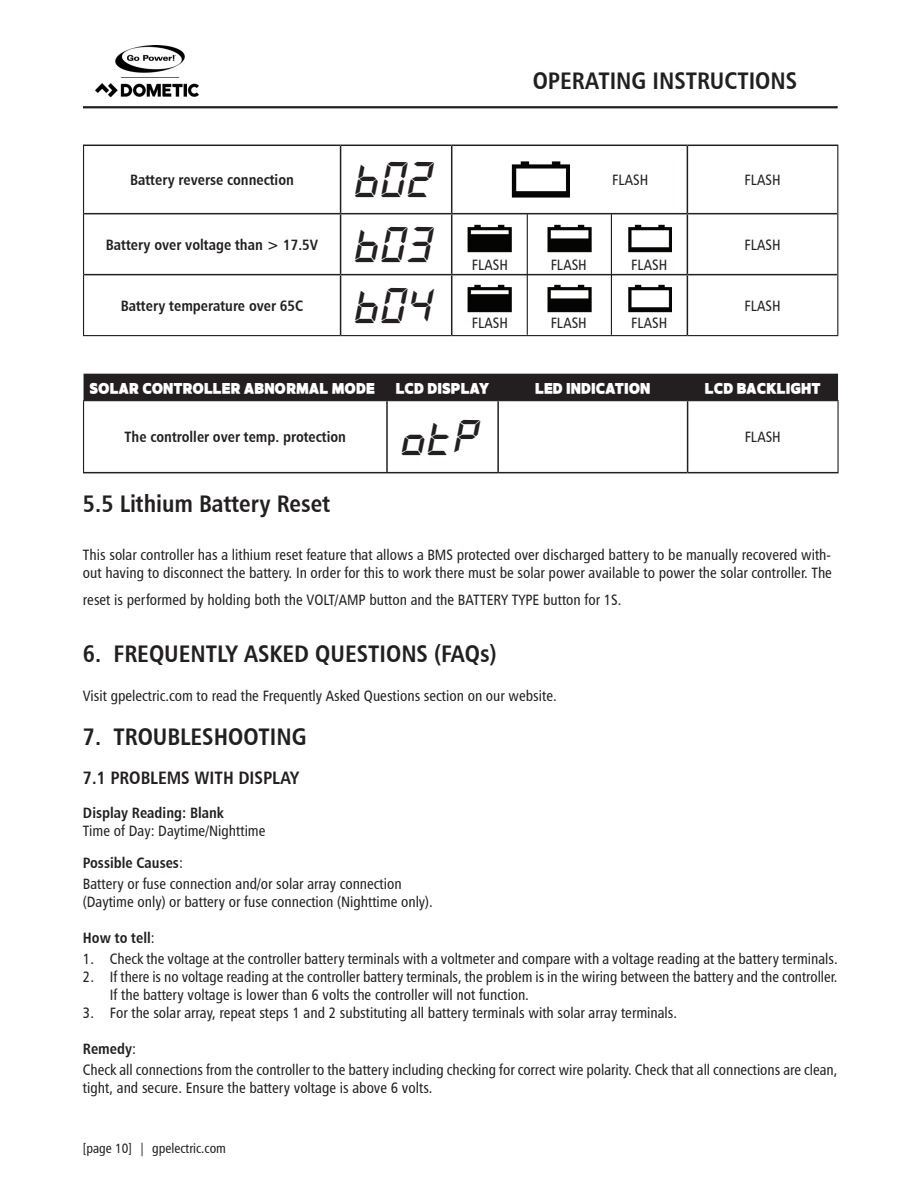
<style>
.page{position:relative;width:918px;height:1188px;background:#fff}
.page>*{position:absolute;margin:0;border:0;box-sizing:border-box;transform-origin:0 0}
.Body_text{font:45px "Segment 7 Standard";color:#231f20}
.Running_Header{font:24px "Humanist 777 BT Bold Condensed B";color:#231f20}
.Body_text-2{font:18px "Humanist 777 BT Bold Condensed B";color:#231f20}
.Running_Header-2{font:15px/18px "Humanist 777 BT Roman Condensed B";color:#231f20}
.Body_text-3{font:15px/18px "Humanist 777 BT Roman Condensed B";color:#231f20}
.Body_text-4{font:15px "Humanist 777 BT Bold Condensed B";color:#231f20}
.t1{font:13.5px "Humanist 777 BT Roman Condensed B";color:#231f20}
.t2{font:12px "TT Supersize Bk";color:#fff}
.s1{font-family:"Humanist 777 BT Roman Condensed B"}
</style>
<div class="page">
<img style="left:96px;top:46px;width:103px;height:50px">
<hr style="left:83px;top:106px;width:755px;height:2px;background:#231f20">
<hr style="left:83px;top:145px;width:258px;height:1px;background:#231f20">
<hr style="left:341px;top:145px;width:111px;height:1px;background:#231f20">
<hr style="left:340px;top:146px;width:1px;height:67px;background:#231f20">
<hr style="left:452px;top:145px;width:235px;height:1px;background:#231f20">
<hr style="left:451px;top:146px;width:1px;height:67px;background:#231f20">
<hr style="left:687px;top:145px;width:151px;height:1px;background:#231f20">
<hr style="left:687px;top:146px;width:1px;height:67px;background:#231f20">
<hr style="left:84px;top:213px;width:257px;height:1px;background:#231f20">
<hr style="left:341px;top:213px;width:111px;height:1px;background:#231f20">
<hr style="left:340px;top:214px;width:1px;height:60px;background:#231f20">
<hr style="left:452px;top:213px;width:235px;height:1px;background:#231f20">
<hr style="left:451px;top:214px;width:1px;height:60px;background:#231f20">
<hr style="left:687px;top:213px;width:150px;height:1px;background:#231f20">
<hr style="left:687px;top:214px;width:1px;height:60px;background:#231f20">
<hr style="left:84px;top:274px;width:257px;height:1px;background:#231f20">
<hr style="left:341px;top:274px;width:111px;height:1px;background:#231f20">
<hr style="left:340px;top:275px;width:1px;height:60px;background:#231f20">
<hr style="left:452px;top:274px;width:235px;height:1px;background:#231f20">
<hr style="left:451px;top:275px;width:1px;height:60px;background:#231f20">
<hr style="left:687px;top:274px;width:150px;height:1px;background:#231f20">
<hr style="left:687px;top:275px;width:1px;height:60px;background:#231f20">
<hr style="left:83px;top:146px;width:1px;height:68px;background:#231f20">
<hr style="left:837px;top:146px;width:1px;height:68px;background:#231f20">
<hr style="left:83px;top:214px;width:1px;height:61px;background:#231f20">
<hr style="left:837px;top:214px;width:1px;height:61px;background:#231f20">
<hr style="left:83px;top:275px;width:1px;height:60px;background:#231f20">
<hr style="left:837px;top:275px;width:1px;height:60px;background:#231f20">
<hr style="left:83px;top:335px;width:258px;height:1px;background:#231f20">
<hr style="left:341px;top:335px;width:111px;height:1px;background:#231f20">
<hr style="left:452px;top:335px;width:235px;height:1px;background:#231f20">
<hr style="left:687px;top:335px;width:151px;height:1px;background:#231f20">
<div style="left:84px;top:374px;width:754px;height:26px;background:#231f20"></div>
<hr style="left:386px;top:401px;width:2px;height:71px;background:#231f20">
<hr style="left:497px;top:401px;width:2px;height:71px;background:#231f20">
<hr style="left:687px;top:401px;width:1px;height:71px;background:#231f20">
<hr style="left:83px;top:472px;width:304px;height:1px;background:#231f20">
<hr style="left:387px;top:472px;width:111px;height:1px;background:#231f20">
<hr style="left:498px;top:472px;width:190px;height:1px;background:#231f20">
<hr style="left:688px;top:472px;width:151px;height:1px;background:#231f20">
<hr style="left:83px;top:400px;width:304px;height:1px;background:#231f20">
<hr style="left:83px;top:401px;width:1px;height:71px;background:#231f20">
<hr style="left:387px;top:400px;width:111px;height:1px;background:#231f20">
<hr style="left:498px;top:400px;width:190px;height:1px;background:#231f20">
<hr style="left:688px;top:400px;width:151px;height:1px;background:#231f20">
<hr style="left:837px;top:401px;width:2px;height:71px;background:#231f20">
<img style="left:511px;top:161px;width:59px;height:37px">
<img style="left:467px;top:224px;width:45px;height:29px">
<img style="left:467px;top:284px;width:45px;height:29px">
<img style="left:547px;top:224px;width:45px;height:29px">
<img style="left:547px;top:284px;width:45px;height:29px">
<img style="left:628px;top:224px;width:44px;height:29px">
<img style="left:628px;top:284px;width:44px;height:29px">
<hr style="left:527px;top:214px;width:1px;height:121px;background:#231f20">
<hr style="left:611px;top:214px;width:1px;height:121px;background:#231f20">
<p class="Body_text-4" style="left:130px;top:171px;width:165px">Battery reverse connection</p>
<p class="Body_text" style="left:353px;top:161px;width:87px">b02</p>
<p class="Body_text-4" style="left:106px;top:235px;width:214px">Battery over voltage than &gt; 17.5V</p>
<p class="Body_text" style="left:353px;top:226px;width:87px">b03</p>
<p class="Body_text-4" style="left:121px;top:296px;width:184px">Battery temperature over 65C</p>
<p class="Body_text" style="left:353px;top:287px;width:87px">b04</p>
<p class="Running_Header" style="left:533px;top:66px;width:266px">OPERATING INSTRUCTIONS</p>
<p class="Body_text-3" style="left:472px;top:256px;width:38px">FLASH</p>
<p class="Body_text-3" style="left:472px;top:314px;width:38px">FLASH</p>
<p class="Body_text-3" style="left:551px;top:256px;width:38px">FLASH</p>
<p class="Body_text-3" style="left:551px;top:314px;width:38px">FLASH</p>
<p class="Body_text-3" style="left:612px;top:171px;width:38px">FLASH</p>
<p class="Body_text-3" style="left:745px;top:171px;width:38px">FLASH</p>
<p class="Body_text-3" style="left:631px;top:256px;width:38px">FLASH</p>
<p class="Body_text-3" style="left:631px;top:314px;width:38px">FLASH</p>
<p class="Body_text-3" style="left:745px;top:235px;width:38px">FLASH</p>
<p class="Body_text-3" style="left:745px;top:296px;width:38px">FLASH</p>
<p class="t2" style="left:90px;top:382px;width:287px">SOLAR CONTROLLER ABNORMAL MODE</p>
<p class="t2" style="left:396px;top:382px;width:95px">LCD DISPLAY</p>
<p class="t2" style="left:535px;top:382px;width:117px">LED INDICATION</p>
<p class="t2" style="left:705px;top:382px;width:117px">LCD BACKLIGHT</p>
<p class="Body_text-4" style="left:125px;top:428px;width:223px">The controller over temp. protection</p>
<p class="Body_text" style="left:399px;top:419px;width:87px">otP</p>
<p class="Body_text-3" style="left:745px;top:428px;width:38px">FLASH</p>
<p class="Running_Header" style="left:83px;top:489px;width:249px">5.5 Lithium Battery Reset</p>
<p class="Running_Header-2" style="left:83px;top:546px;width:751px">This solar controller has a lithium reset feature that allows a BMS protected over discharged battery to be manually recovered with&shy;out having to disconnect the battery. In order for this to work there must be solar power available to power the solar controller. The</p>
<p class="Running_Header-2" style="left:83px;top:591px;width:540px">reset is performed by holding both the VOLT/AMP button and the BATTERY TYPE button for 1S.</p>
<p class="Running_Header" style="left:83px;top:639px;width:415px">6. FREQUENTLY ASKED QUESTIONS (FAQs)</p>
<p class="Body_text-3" style="left:83px;top:687px;width:475px">Visit gpelectric.com to read the Frequently Asked Questions section on our website.</p>
<p class="Running_Header" style="left:83px;top:721px;width:225px">7. TROUBLESHOOTING</p>
<p class="Body_text-2" style="left:83px;top:766px;width:218px">7.1 PROBLEMS WITH DISPLAY</p>
<p class="Body_text-4" style="left:83px;top:804px;width:142px">Display Reading: Blank</p>
<p class="Body_text-3" style="left:83px;top:822px;width:184px">Time of Day: Daytime/Nighttime</p>
<p class="Body_text-4" style="left:83px;top:853px;width:101px">Possible Causes<span class="s1">:</span></p>
<p class="Body_text-3" style="left:83px;top:874px;width:320px">Battery or fuse connection and/or solar array connection</p>
<p class="Body_text-3" style="left:83px;top:892px;width:351px">(Daytime only) or battery or fuse connection (Nighttime only).</p>
<p class="Body_text-4" style="left:83px;top:928px;width:73px">How to tell<span class="s1">:</span></p>
<p class="Running_Header-2" style="left:83px;top:949px;width:756px">1. Check the voltage at the controller battery terminals with a voltmeter and compare with a voltage reading at the battery terminals.</p>
<p class="Running_Header-2" style="left:110px;top:967px;width:729px;text-indent:-27px">2. If there is no voltage reading at the controller battery terminals, the problem is in the wiring between the battery and the controller.<br>If the battery voltage is lower than 6 volts the controller will not function.</p>
<p class="Running_Header-2" style="left:83px;top:1003px;width:596px">3. For the solar array, repeat steps 1 and 2 substituting all battery terminals with solar array terminals.</p>
<p class="Body_text-4" style="left:83px;top:1039px;width:55px">Remedy<span class="s1">:</span></p>
<p class="Body_text-3" style="left:83px;top:1060px;width:756px">Check all connections from the controller to the battery including checking for correct wire polarity. Check that all connections are clean, tight, and secure. Ensure the battery voltage is above 6 volts.</p>
<p class="t1" style="left:83px;top:1140px;width:145px">[page 10] | gpelectric.com</p>
</div>
